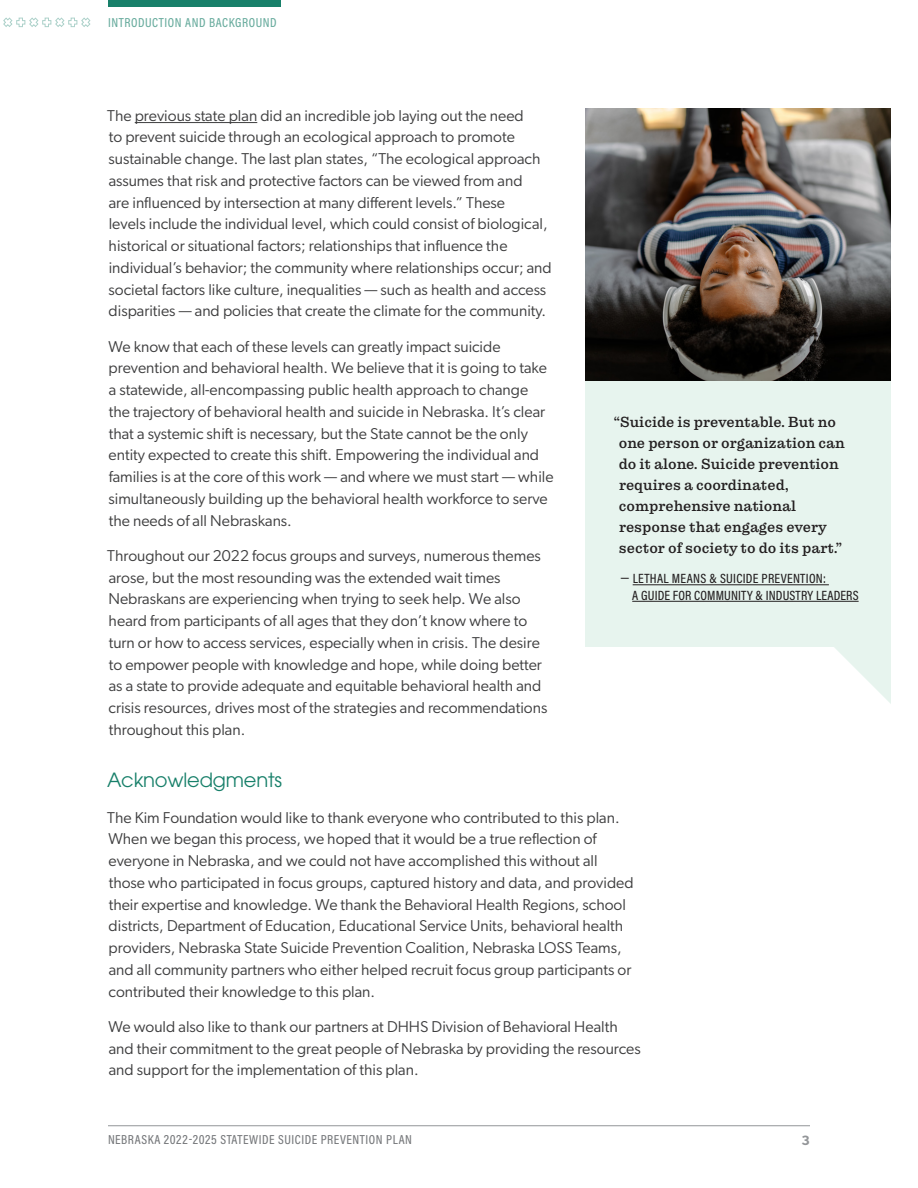
<style>
.page{position:relative;width:918px;height:1188px;background:#fff}
.page>*{position:absolute;margin:0;border:0;box-sizing:border-box;transform-origin:0 0}
.H2_-_Sud_Headline{font:19.5px "ITC Avant Garde Pro";letter-spacing:-.01em;color:#18806a}
.body{font:15.75px/21.8px "Gibson";color:#3e3e3f}
.Quote_-_text{font:15px/21px "Pulpo";color:#231f20}
.Quote_-_source{font:13.5px "Acumin Variable Concept";letter-spacing:.02em;color:#231f20}
.t1{font:600 13.5px "Gibson";color:#939598}
.t2{font:13.2px "Acumin Variable Concept";letter-spacing:.04em;color:#76787b}
.t3{font:13.2px "Acumin Variable Concept";letter-spacing:.04em;color:#69ac9e}
</style>
<div class="page">
<div style="left:585px;top:380px;width:306px;height:267px;background:#e7f4ee"></div>
<svg style="left:834px;top:647px;width:57px;height:57px"></svg>
<img style="left:585px;top:108px;width:306px;height:272px">
<hr style="left:135px;top:122px;width:122px;height:1px;background:#3e3e3f">
<hr style="left:633px;top:584px;width:196px;height:1px;background:#231f20">
<hr style="left:632px;top:601px;width:227px;height:1px;background:#231f20">
<hr style="left:108px;top:1125px;width:702px;height:1px;background:#939598">
<div style="left:108px;top:0;width:172px;height:7px;background:#18806a"></div>
<svg style="left:3px;top:17px;width:88px;height:11px"></svg>
<p class="t3" style="left:108px;top:13px;width:170px">INTRODUCTION AND BACKGROUND</p>
<p class="body" style="left:107px;top:104px;width:446px">The previous state plan did an incredible job laying out the need<br>to prevent suicide through an ecological approach to promote sustainable change. The last plan states, “The ecological approach assumes that risk and protective factors can be viewed from and<br>are influenced by intersection at many different levels.” These<br>levels include the individual level, which could consist of biological, historical or situational factors; relationships that influence the individual’s behavior; the community where relationships occur; and societal factors like culture, inequalities — such as health and access disparities — and policies that create the climate for the community.</p>
<p class="body" style="left:108px;top:335px;width:447px">We know that each of these levels can greatly impact suicide prevention and behavioral health. We believe that it is going to take a statewide, all-encompassing public health approach to change<br>the trajectory of behavioral health and suicide in Nebraska. It’s clear that a systemic shift is necessary, but the State cannot be the only entity expected to create this shift. Empowering the individual and families is at the core of this work — and where we must start — while simultaneously building up the behavioral health workforce to serve the needs of all Nebraskans.</p>
<p class="body" style="left:107px;top:544px;width:442px">Throughout our 2022 focus groups and surveys, numerous themes arose, but the most resounding was the extended wait times Nebraskans are experiencing when trying to seek help. We also heard from participants of all ages that they don’t know where to turn or how to access services, especially when in crisis. The desire to empower people with knowledge and hope, while doing better as a state to provide adequate and equitable behavioral health and crisis resources, drives most of the strategies and recommendations throughout this plan.</p>
<p class="H2_-_Sud_Headline" style="left:107px;top:768px;width:177px">Acknowledgments</p>
<p class="body" style="left:107px;top:806px;width:528px">The Kim Foundation would like to thank everyone who contributed to this plan.<br>When we began this process, we hoped that it would be a true reflection of everyone in Nebraska, and we could not have accomplished this without all those who participated in focus groups, captured history and data, and provided their expertise and knowledge. We thank the Behavioral Health Regions, school districts, Department of Education, Educational Service Units, behavioral health providers, Nebraska State Suicide Prevention Coalition, Nebraska LOSS Teams, and all community partners who either helped recruit focus group participants or contributed their knowledge to this plan.</p>
<p class="body" style="left:108px;top:1015px;width:534px">We would also like to thank our partners at DHHS Division of Behavioral Health and their commitment to the great people of Nebraska by providing the resources and support for the implementation of this plan.</p>
<p class="Quote_-_text" style="left:619px;top:412px;width:228px;text-indent:-5px">“Suicide is preventable. But no one person or organization can do it alone. Suicide prevention requires a coordinated, comprehensive national response that engages every sector of society to do its part.”</p>
<p class="Quote_-_source" style="left:621px;top:569px;width:207px">— LETHAL MEANS &amp; SUICIDE PREVENTION:</p>
<p class="Quote_-_source" style="left:632px;top:586px;width:228px">A GUIDE FOR COMMUNITY &amp; INDUSTRY LEADERS</p>
<p class="t2" style="left:108px;top:1130px;width:306px">NEBRASKA 2022-2025 STATEWIDE SUICIDE PREVENTION PLAN</p>
<p class="t1" style="left:802px;top:1132px;width:10px">3</p>
</div>
